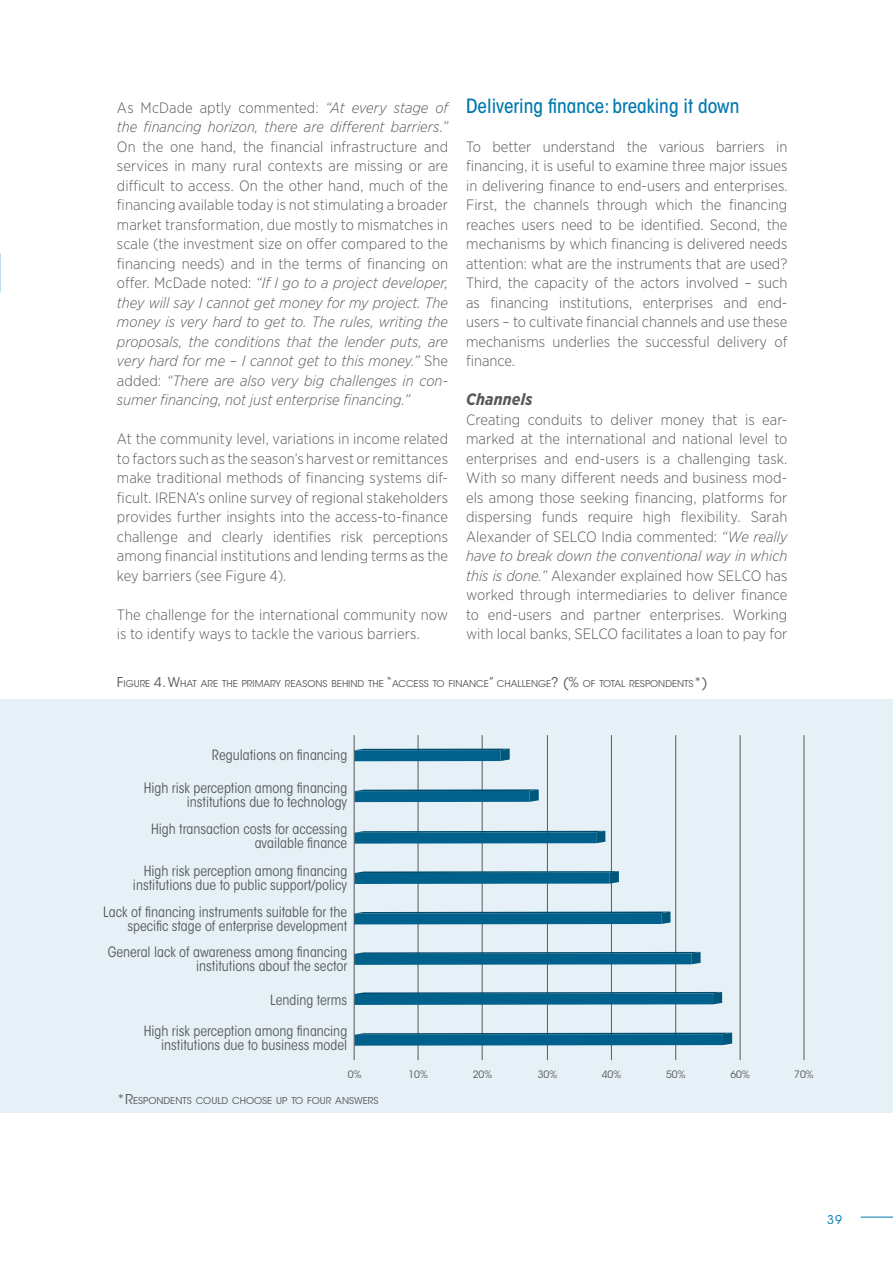
<style>
.page{position:relative;width:893px;height:1263px;background:#fff}
.page>*{position:absolute;margin:0;border:0;box-sizing:border-box;transform-origin:0 0}
.t1{font:500 condensed 19.5px "ITC Avant Garde Std";color:#0078ae}
.t2{font:italic 700 16.5px "Gotham Narrow";letter-spacing:.01em;color:#58595b}
.t3{font:300 15px/19.5px "Gotham Narrow";color:#58595b;text-align:justify}
.t4{font:italic 300 15px/19.5px "Gotham Narrow";color:#58595b}
.t5{font:condensed 14.1px/14.1px "ITC Avant Garde Std";color:#58595b;text-align:right}
.t6{font:12px "ITC Avant Garde Std";color:#0078ae}
.t7{font:10.05px "ITC Avant Garde Std";color:#58595b}
.t8{font:9.45px "ITC Avant Garde Std";color:#58595b}
.s1{font-style:italic}
.s2{font-size:13.5px}
.s3{font-style:normal}
</style>
<div class="page">
<hr style="left:861px;top:1217px;width:32px;height:1px;background:#0078ae">
<div style="left:0;top:699px;width:893px;height:414px;background:#e6f1f7"></div>
<hr style="left:418px;top:735px;width:1px;height:325px;background:#58595b">
<hr style="left:482px;top:735px;width:1px;height:325px;background:#58595b">
<hr style="left:547px;top:735px;width:1px;height:325px;background:#58595b">
<hr style="left:611px;top:735px;width:1px;height:325px;background:#58595b">
<hr style="left:675px;top:735px;width:1px;height:325px;background:#58595b">
<hr style="left:740px;top:735px;width:1px;height:325px;background:#58595b">
<hr style="left:804px;top:735px;width:1px;height:325px;background:#58595b">
<svg style="left:355px;top:749px;width:155px;height:12px;background:#05628a"></svg>
<svg style="left:355px;top:789px;width:184px;height:13px;background:#0d678d"></svg>
<svg style="left:355px;top:831px;width:250px;height:12px;background:#06628a"></svg>
<svg style="left:355px;top:883px;width:255px;height:1px"></svg>
<svg style="left:355px;top:871px;width:264px;height:12px;background:#09648b"></svg>
<svg style="left:355px;top:911px;width:316px;height:13px;background:#126a90"></svg>
<svg style="left:355px;top:952px;width:346px;height:13px;background:#0e688e"></svg>
<svg style="left:355px;top:992px;width:367px;height:13px;background:#0d678e"></svg>
<svg style="left:355px;top:1033px;width:377px;height:13px;background:#10698f"></svg>
<hr style="left:354px;top:735px;width:1px;height:325px;background:#58595b">
<h1 class="t1" style="left:466px;top:93px;width:275px">Delivering finance: breaking it down</h1>
<p class="t3" style="left:466px;top:136px;width:323px">To better understand the various barriers in financing, it is useful to examine three major issues in delivering finance to end-users and enterprises.<br>First, the channels through which the financing reaches users need to be identified. Second, the mechanisms by which financing is delivered needs attention: what are the instruments that are used?<br>Third, the capacity of the actors involved – such as financing institutions, enterprises and end&shy;users – to cultivate financial channels and use these mechanisms underlies the successful delivery of finance.</p>
<p class="t2" style="left:466px;top:389px;width:68px">Channels</p>
<p class="t3" style="left:466px;top:409px;width:323px">Creating conduits to deliver money that is ear&shy;marked at the international and national level to enterprises and end-users is a challenging task.<br>With so many different needs and business mod&shy;els among those seeking financing, platforms for dispersing funds require high flexibility. Sarah Alexander of SELCO India commented: <span class="s1">“We really have to break down the conventional way in which this is done.”</span> Alexander explained how SELCO has worked through intermediaries to deliver finance to end-users and partner enterprises. Working with local banks, SELCO facilitates a loan to pay for</p>
<p class="t8" style="left:117px;top:678px;width:592px"><span class="s2">F</span>IGURE <span class="s2">4. W</span>HAT ARE THE PRIMARY REASONS BEHIND THE <span class="s2">“</span>ACCESS TO FINANCE<span class="s2">”</span> CHALLENGE<span class="s2">? (%</span> OF TOTAL RESPONDENTS<span class="s2">*)</span></p>
<p class="t4" style="left:117px;top:97px;width:333px"><span class="s3">As McDade aptly commented:</span> “At every stage of the financing horizon, there are different barriers.”</p>
<p class="t3" style="left:117px;top:136px;width:333px">On the one hand, the financial infrastructure and services in many rural contexts are missing or are difficult to access. On the other hand, much of the financing available today is not stimulating a broader market transformation, due mostly to mismatches in scale (the investment size on offer compared to the financing needs) and in the terms of financing on offer. McDade noted: <span class="s1">“If I go to a project developer, they will say I cannot get money for my project. The money is very hard to get to. The rules, writing the proposals, the conditions that the lender puts, are very hard for me – I cannot get to this money.”</span> She added: <span class="s1">“There are also very big challenges in con&shy;sumer financing, not just enterprise financing.”</span></p>
<p class="t3" style="left:117px;top:429px;width:333px">At the community level, variations in income related to factors such as the season’s harvest or remittances make traditional methods of financing systems dif&shy;ficult. IRENA’s online survey of regional stakeholders provides further insights into the access-to-finance challenge and clearly identifies risk perceptions among financial institutions and lending terms as the key barriers (see Figure 4).</p>
<p class="t3" style="left:117px;top:604px;width:333px">The challenge for the international community now is to identify ways to tackle the various barriers.</p>
<p class="t5" style="left:212px;top:748px;width:137px">Regulations on financing</p>
<p class="t5" style="left:144px;top:781px;width:205px">High risk perception among financing institutions due to technology</p>
<p class="t5" style="left:151px;top:822px;width:198px">High transaction costs for accessing available finance</p>
<p class="t5" style="left:133px;top:864px;width:216px">High risk perception among financing institutions due to public support/policy</p>
<p class="t5" style="left:103px;top:905px;width:246px">Lack of financing instruments suitable for the specific stage of enterprise development</p>
<p class="t5" style="left:108px;top:945px;width:241px">General lack of awareness among financing institutions about the sector</p>
<p class="t5" style="left:270px;top:993px;width:79px">Lending terms</p>
<p class="t5" style="left:144px;top:1024px;width:205px">High risk perception among financing institutions due to business model</p>
<p class="t7" style="left:348px;top:1068px;width:15px">0%</p>
<p class="t7" style="left:408px;top:1068px;width:21px">10%</p>
<p class="t7" style="left:473px;top:1068px;width:21px">20%</p>
<p class="t7" style="left:538px;top:1068px;width:21px">30%</p>
<p class="t7" style="left:602px;top:1068px;width:21px">40%</p>
<p class="t7" style="left:666px;top:1068px;width:21px">50%</p>
<p class="t7" style="left:730px;top:1068px;width:21px">60%</p>
<p class="t7" style="left:794px;top:1068px;width:21px">70%</p>
<p class="t8" style="left:117px;top:1095px;width:263px"><span class="s2">*R</span>ESPONDENTS COULD CHOOSE UP TO FOUR ANSWERS</p>
<p class="t6" style="left:827px;top:1212px;width:17px">39</p>
</div>
